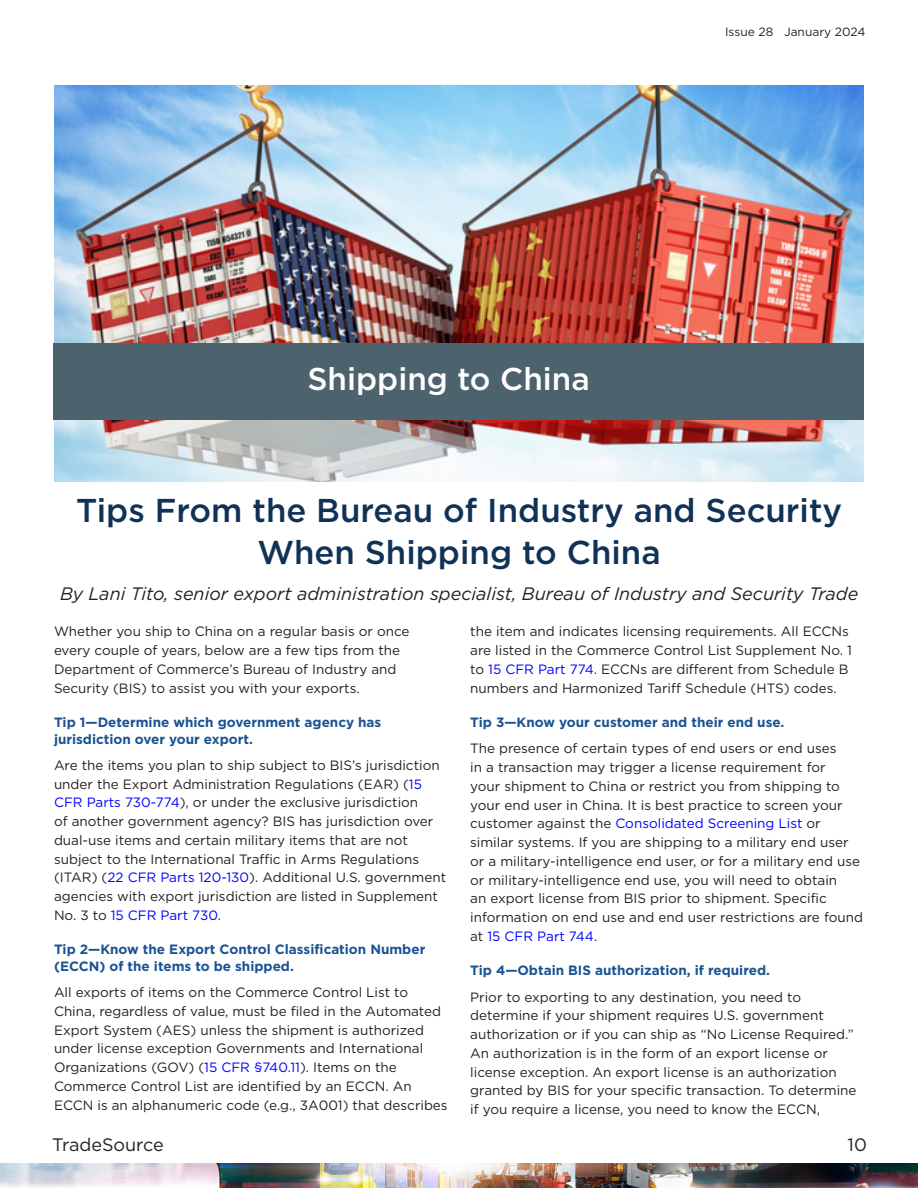
<style>
.page{position:relative;width:918px;height:1188px;background:#fff}
.page>*{position:absolute;margin:0;border:0;box-sizing:border-box;transform-origin:0 0}
.t1{font:500 33px/42px "Gotham";color:#113257;text-align:center}
.t2{font:500 31.5px "Gotham";color:#fff}
.by_line{font:italic 18px "Gotham";color:#231f20}
.t3{font:18px "Gotham";color:#231f20}
.body_text{font:13.5px/18.8px "Gotham";color:#231f20}
.subhead2{font:700 13.5px/16.5px "Gotham";color:#1a5393}
.t4{font:12px "Gotham";color:#231f20}
.s1{color:#00f}
</style>
<div class="page">
<img style="left:0;top:1164px;width:918px;height:24px">
<img style="left:54px;top:86px;width:810px;height:396px">
<div style="left:53px;top:343px;width:810px;height:77px;background:#4c636e"></div>
<p class="t2" style="left:307px;top:358px;width:284px">Shipping to China</p>
<p class="t4" style="left:725px;top:24px;width:142px">Issue 28 January 2024</p>
<p class="t1" style="left:76px;top:489px;width:768px">Tips From the Bureau of Industry and Security<br>When Shipping to China</p>
<p class="by_line" style="left:60px;top:582px;width:800px">By Lani Tito, senior export administration specialist, Bureau of Industry and Security Trade</p>
<p class="body_text" style="left:54px;top:622px;width:357px">Whether you ship to China on a regular basis or once every couple of years, below are a few tips from the Department of Commerce’s Bureau of Industry and Security (BIS) to assist you with your exports.</p>
<p class="subhead2" style="left:54px;top:714px;width:329px">Tip 1—Determine which government agency has jurisdiction over your export.</p>
<p class="body_text" style="left:54px;top:755px;width:394px">Are the items you plan to ship subject to BIS’s jurisdiction under the Export Administration Regulations (EAR) (<span class="s1">15<br>CFR Parts 730-774</span>), or under the exclusive jurisdiction<br>of another government agency? BIS has jurisdiction over dual-use items and certain military items that are not subject to the International Traffic in Arms Regulations (ITAR) (<span class="s1">22 CFR Parts 120-130</span>). Additional U.S. government agencies with export jurisdiction are listed in Supplement No. 3 to <span class="s1">15 CFR Part 730</span>.</p>
<p class="subhead2" style="left:54px;top:941px;width:373px">Tip 2—Know the Export Control Classification Number (ECCN) of the items to be shipped.</p>
<p class="body_text" style="left:54px;top:983px;width:395px">All exports of items on the Commerce Control List to China, regardless of value, must be filed in the Automated Export System (AES) unless the shipment is authorized under license exception Governments and International Organizations (GOV) (<span class="s1">15 CFR §740.11</span>). Items on the Commerce Control List are identified by an ECCN. An ECCN is an alphanumeric code (e.g., 3A001) that describes</p>
<p class="body_text" style="left:470px;top:622px;width:383px">the item and indicates licensing requirements. All ECCNs are listed in the Commerce Control List Supplement No. 1 to <span class="s1">15 CFR Part 774</span>. ECCNs are different from Schedule B numbers and Harmonized Tariff Schedule (HTS) codes.</p>
<p class="subhead2" style="left:470px;top:714px;width:316px">Tip 3—Know your customer and their end use.</p>
<p class="body_text" style="left:470px;top:739px;width:394px">The presence of certain types of end users or end uses<br>in a transaction may trigger a license requirement for<br>your shipment to China or restrict you from shipping to your end user in China. It is best practice to screen your customer against the <span class="s1">Consolidated Screening List</span> or similar systems. If you are shipping to a military end user or a military-intelligence end user, or for a military end use or military-intelligence end use, you will need to obtain<br>an export license from BIS prior to shipment. Specific information on end use and end user restrictions are found at <span class="s1">15 CFR Part 744</span>.</p>
<p class="subhead2" style="left:470px;top:962px;width:301px">Tip 4—Obtain BIS authorization, if required.</p>
<p class="body_text" style="left:470px;top:987px;width:388px">Prior to exporting to any destination, you need to determine if your shipment requires U.S. government authorization or if you can ship as “No License Required.” An authorization is in the form of an export license or license exception. An export license is an authorization granted by BIS for your specific transaction. To determine if you require a license, you need to know the ECCN,</p>
<h3 class="t3" style="left:52px;top:1133px;width:113px">TradeSource</h3>
<h3 class="t3" style="left:848px;top:1133px;width:21px">10</h3>
</div>
